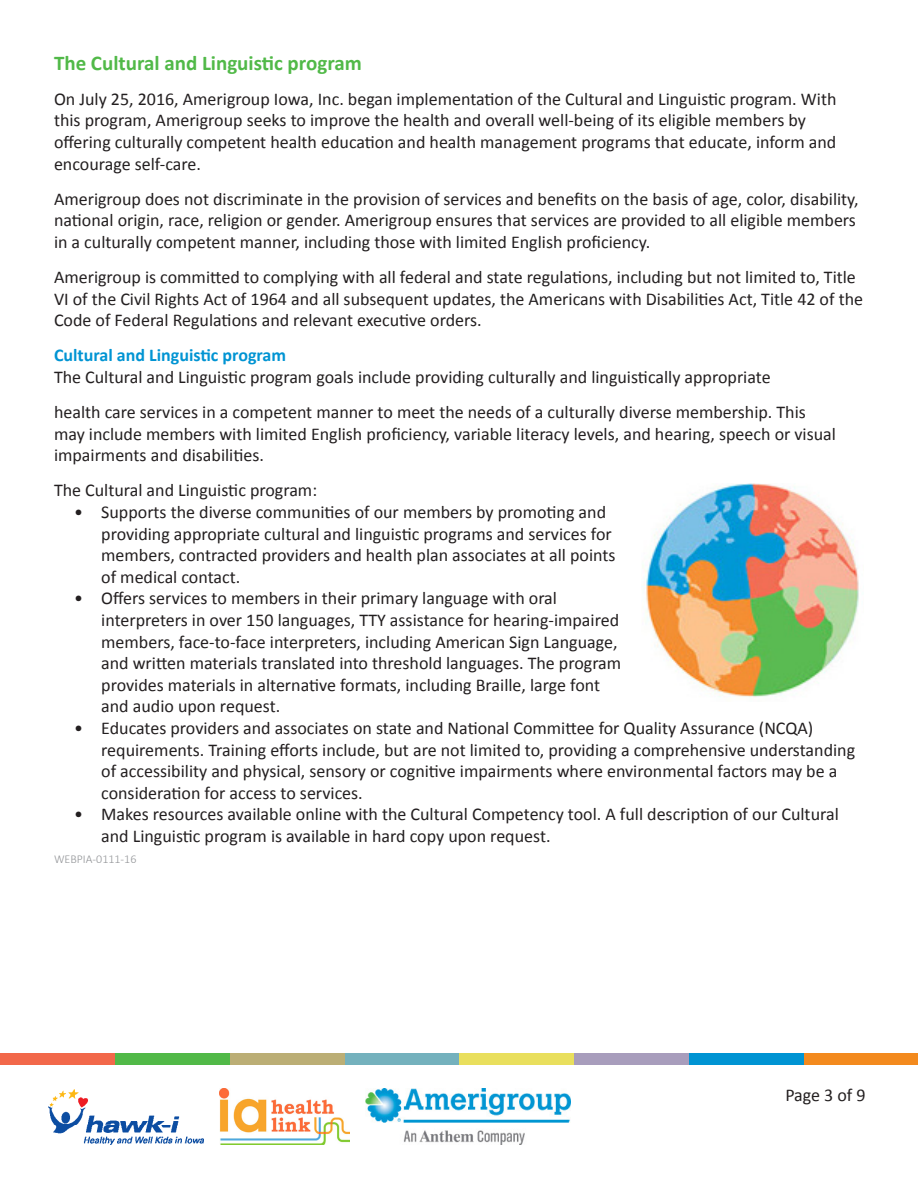
<style>
.page{position:relative;width:918px;height:1188px;background:#fff}
.page>*{position:absolute;margin:0;border:0;box-sizing:border-box;transform-origin:0 0}
.t1{font:700 21px "Calibri";color:#51b948}
.t2{font:18px/21.6px "Calibri";color:#231f20}
.t3{font:700 18px "Calibri";color:#0094d3}
.t4{font:300 12px "Calibri";color:#939598}
</style>
<div class="page">
<div style="left:0;top:1053px;width:115px;height:11px;background:#f2684a"></div>
<div style="left:115px;top:1053px;width:115px;height:11px;background:#51b948"></div>
<div style="left:230px;top:1053px;width:115px;height:11px;background:#bbae75"></div>
<div style="left:345px;top:1053px;width:115px;height:11px;background:#74b1bd"></div>
<div style="left:459px;top:1053px;width:115px;height:11px;background:#e9df5d"></div>
<div style="left:574px;top:1053px;width:115px;height:11px;background:#a89dbc"></div>
<div style="left:689px;top:1053px;width:115px;height:11px;background:#0094d3"></div>
<div style="left:804px;top:1053px;width:114px;height:11px;background:#f38a1e"></div>
<img style="left:366px;top:1089px;width:205px;height:56px">
<img style="left:219px;top:1089px;width:131px;height:55px">
<img style="left:49px;top:1089px;width:154px;height:56px">
<img style="left:642px;top:483px;width:217px;height:214px">
<p class="t1" style="left:54px;top:49px;width:309px">The Cultural and Linguistic program</p>
<p class="t2" style="left:54px;top:88px;width:784px">On July 25, 2016, Amerigroup Iowa, Inc. began implementation of the Cultural and Linguistic program. With this program, Amerigroup seeks to improve the health and overall well-being of its eligible members by offering culturally competent health education and health management programs that educate, inform and encourage self-care.</p>
<p class="t2" style="left:54px;top:188px;width:806px">Amerigroup does not discriminate in the provision of services and benefits on the basis of age, color, disability, national origin, race, religion or gender. Amerigroup ensures that services are provided to all eligible members in a culturally competent manner, including those with limited English proficiency.</p>
<p class="t2" style="left:54px;top:266px;width:811px">Amerigroup is committed to complying with all federal and state regulations, including but not limited to, Title<br>VI of the Civil Rights Act of 1964 and all subsequent updates, the Americans with Disabilities Act, Title 42 of the<br>Code of Federal Regulations and relevant executive orders.</p>
<p class="t3" style="left:54px;top:344px;width:234px">Cultural and Linguistic program</p>
<p class="t2" style="left:54px;top:366px;width:718px">The Cultural and Linguistic program goals include providing culturally and linguistically appropriate</p>
<p class="t2" style="left:54px;top:401px;width:784px">health care services in a competent manner to meet the needs of a culturally diverse membership. This may include members with limited English proficiency, variable literacy levels, and hearing, speech or visual impairments and disabilities.</p>
<p class="t2" style="left:54px;top:480px;width:265px">The Cultural and Linguistic program:</p>
<p class="t2" style="left:101px;top:501px;width:516px;text-indent:-27px">• Supports the diverse communities of our members by promoting and providing appropriate cultural and linguistic programs and services for members, contracted providers and health plan associates at all points of medical contact.</p>
<p class="t2" style="left:101px;top:588px;width:522px;text-indent:-27px">• Offers services to members in their primary language with oral interpreters in over 150 languages, TTY assistance for hearing-impaired members, face-to-face interpreters, including American Sign Language, and written materials translated into threshold languages. The program provides materials in alternative formats, including Braille, large font and audio upon request.</p>
<p class="t2" style="left:101px;top:717px;width:755px;text-indent:-27px">• Educates providers and associates on state and National Committee for Quality Assurance (NCQA) requirements. Training efforts include, but are not limited to, providing a comprehensive understanding of accessibility and physical, sensory or cognitive impairments where environmental factors may be a consideration for access to services.</p>
<p class="t2" style="left:101px;top:804px;width:739px;text-indent:-27px">• Makes resources available online with the Cultural Competency tool. A full description of our Cultural and Linguistic program is available in hard copy upon request.</p>
<p class="t4" style="left:54px;top:852px;width:84px">WEBPIA-0111-16</p>
<p class="t2" style="left:785px;top:1085px;width:82px">Page 3 of 9</p>
</div>
